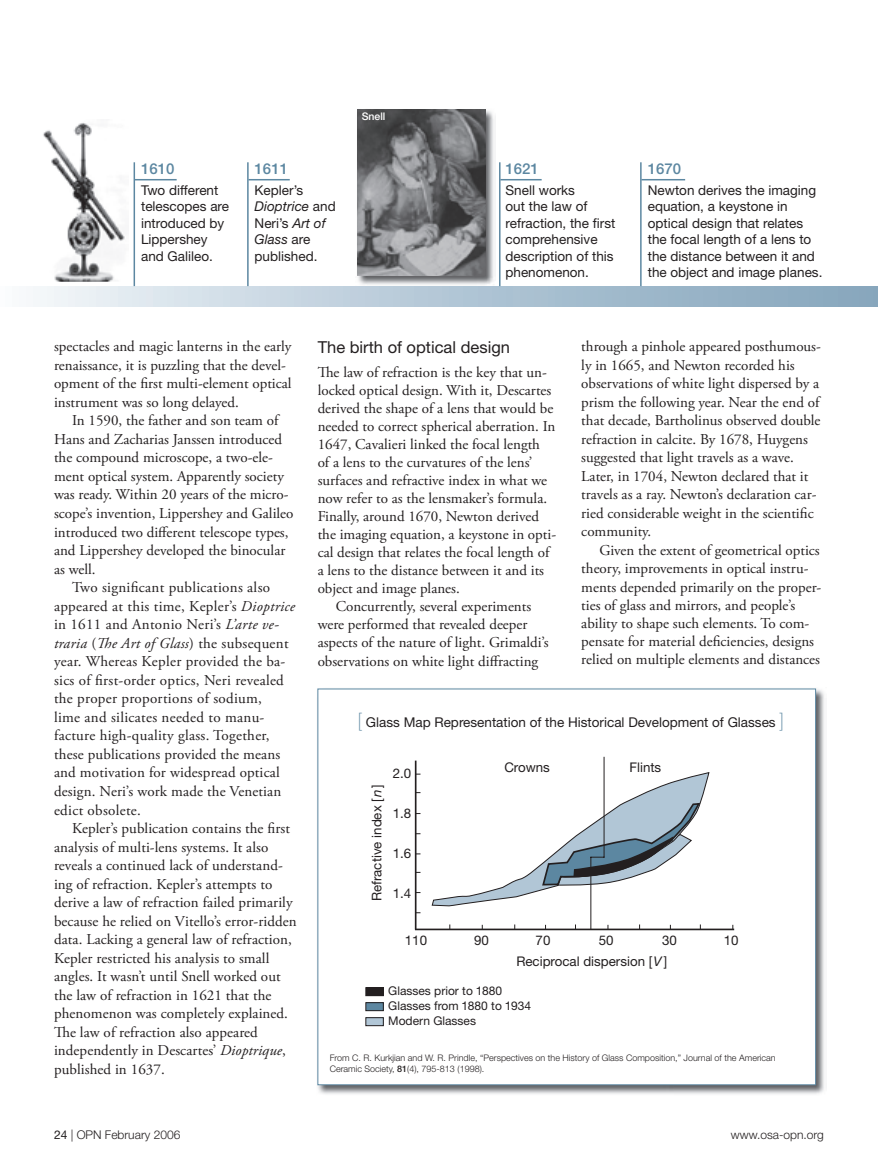
<style>
.page{position:relative;width:878px;height:1175px;background:#fff}
.page>*{position:absolute;margin:0;border:0;box-sizing:border-box;transform-origin:0 0}
.t1{font:16.5px "Helvetica Neue";color:#231f20}
.t2{font:15px/18.5px "Adobe Garamond Pro";color:#231f20}
.t3{font:15px "Adobe Garamond Pro";letter-spacing:.02em;color:#231f20}
.t4{font:italic 15px "Adobe Garamond Pro";letter-spacing:.02em;color:#231f20}
.t5{font:500 15px "Helvetica Neue";color:#5c87a1}
.t6{font:13.5px/16.5px "Helvetica Neue";color:#231f20}
.t7{font:13.35px "Helvetica Neue";color:#231f20}
.t8{font:12px/15px "Helvetica Neue";color:#231f20}
.t9{font:300 12px "Helvetica Neue";color:#231f20}
.t10{font:500 10.5px "Helvetica Neue";color:#fff}
.t11{font:300 9px/10.5px "Helvetica Neue";color:#231f20}
.s1{font-style:italic}
.s2{font-style:normal}
.s3{font-weight:100;font-size:19.5px;color:#5c87a1}
.s4{font-weight:500}
.s5{font-weight:400}
</style>
<div class="page">
<img style="left:317px;top:688px;width:507px;height:406px">
<div style="left:318px;top:689px;width:497px;height:395px;background:#fff"></div>
<hr style="left:415px;top:760px;width:1px;height:169px;background:#231f20">
<hr style="left:415px;top:928px;width:319px;height:2px;background:#231f20">
<hr style="left:590px;top:856px;width:1px;height:73px;background:#231f20">
<svg style="left:431px;top:772px;width:278px;height:134px"></svg>
<hr style="left:603px;top:756px;width:1px;height:101px;background:#231f20">
<div style="left:366px;top:987px;width:17px;height:8px;background:#231f20"></div>
<div style="left:365px;top:987px;width:18px;height:9px;border:1px solid #231f20"></div>
<div style="left:366px;top:1002px;width:17px;height:8px;background:#5c87a1"></div>
<div style="left:365px;top:1002px;width:18px;height:9px;border:1px solid #231f20"></div>
<div style="left:366px;top:1017px;width:17px;height:8px;background:#b1c6d6"></div>
<div style="left:365px;top:1017px;width:18px;height:9px;border:1px solid #231f20"></div>
<div style="left:0;top:286px;width:878px;height:20px;background:linear-gradient(to right,#f2f5f9,#80a1b9)"></div>
<hr style="left:640px;top:162px;width:1px;height:124px;background:#5c87a1">
<hr style="left:641px;top:179px;width:44px;height:1px;background:#5c87a1">
<hr style="left:499px;top:162px;width:1px;height:124px;background:#5c87a1">
<hr style="left:500px;top:179px;width:41px;height:1px;background:#5c87a1">
<hr style="left:133px;top:162px;width:2px;height:124px;background:#5c87a1">
<hr style="left:135px;top:179px;width:42px;height:1px;background:#5c87a1">
<hr style="left:247px;top:162px;width:1px;height:124px;background:#5c87a1">
<hr style="left:248px;top:179px;width:42px;height:1px;background:#5c87a1">
<img style="left:43px;top:123px;width:82px;height:159px">
<img style="left:357px;top:109px;width:137px;height:176px">
<img style="left:357px;top:110px;width:128px;height:165px">
<p class="t5" style="left:141px;top:159px;width:35px">1610</p>
<p class="t6" style="left:141px;top:181px;width:90px">Two different telescopes are introduced by<br>Lippershey and Galileo.</p>
<p class="t5" style="left:254px;top:159px;width:35px">1611</p>
<p class="t6" style="left:254px;top:181px;width:83px">Kepler’s<br><span class="s1">Dioptrice</span> and<br>Neri’s <span class="s1">Art of<br>Glass</span> are published.</p>
<p class="t10" style="left:361px;top:110px;width:25px">Snell</p>
<p class="t5" style="left:505px;top:159px;width:35px">1621</p>
<p class="t6" style="left:505px;top:181px;width:111px">Snell works<br>out the law of refraction, the first comprehensive description of this phenomenon.</p>
<p class="t5" style="left:647px;top:159px;width:35px">1670</p>
<p class="t6" style="left:647px;top:181px;width:176px">Newton derives the imaging equation, a keystone in optical design that relates the focal length of a lens to the distance between it and the object and image planes.</p>
<p class="t2" style="left:54px;top:338px;width:239px">spectacles and magic lanterns in the early renaissance, it is puzzling that the devel&shy;opment of the first multi-element optical instrument was so long delayed.</p>
<p class="t2" style="left:72px;top:412px;width:208px">In 1590, the father and son team of</p>
<p class="t2" style="left:54px;top:430px;width:230px">Hans and Zacharias Janssen introduced</p>
<p class="t2" style="left:54px;top:449px;width:220px">the compound microscope, a two-ele-</p>
<p class="t2" style="left:54px;top:467px;width:231px">ment optical system. Apparently society</p>
<p class="t2" style="left:54px;top:486px;width:236px">was ready. Within 20 years of the micro-</p>
<p class="t2" style="left:54px;top:504px;width:241px">scope’s invention, Lippershey and Galileo</p>
<p class="t2" style="left:54px;top:523px;width:236px">introduced two different telescope types,</p>
<p class="t2" style="left:54px;top:541px;width:233px">and Lippershey developed the binocular</p>
<p class="t2" style="left:54px;top:560px;width:43px">as well.</p>
<p class="t3" style="left:72px;top:578px;width:199px">Two significant publications also</p>
<p class="t3" style="left:54px;top:597px;width:243px">appeared at this time, Kepler’s <span class="s1">Dioptrice</span></p>
<p class="t3" style="left:54px;top:615px;width:226px">in 1611 and Antonio Neri’s <span class="s1">L’arte ve-</span></p>
<p class="t4" style="left:54px;top:634px;width:236px">traria <span class="s2">(</span>The Art of Glass<span class="s2">) the subsequent</span></p>
<p class="t3" style="left:54px;top:652px;width:233px">year. Whereas Kepler provided the ba-</p>
<p class="t3" style="left:54px;top:671px;width:231px">sics of first-order optics, Neri revealed</p>
<p class="t3" style="left:54px;top:689px;width:209px">the proper proportions of sodium,</p>
<p class="t3" style="left:54px;top:708px;width:212px">lime and silicates needed to manu-</p>
<p class="t3" style="left:54px;top:726px;width:217px">facture high-quality glass. Together,</p>
<p class="t2" style="left:54px;top:745px;width:228px">these publications provided the means</p>
<p class="t2" style="left:54px;top:764px;width:227px">and motivation for widespread optical</p>
<p class="t2" style="left:54px;top:782px;width:229px">design. Neri’s work made the Venetian</p>
<p class="t3" style="left:54px;top:800px;width:88px">edict obsolete.</p>
<p class="t2" style="left:72px;top:819px;width:219px">Kepler’s publication contains the first</p>
<p class="t2" style="left:54px;top:838px;width:216px">analysis of multi-lens systems. It also</p>
<p class="t2" style="left:54px;top:856px;width:230px">reveals a continued lack of understand-</p>
<p class="t2" style="left:54px;top:875px;width:220px">ing of refraction. Kepler’s attempts to</p>
<p class="t2" style="left:54px;top:893px;width:240px">derive a law of refraction failed primarily</p>
<p class="t2" style="left:54px;top:912px;width:244px">because he relied on Vitello’s error-ridden</p>
<p class="t2" style="left:54px;top:930px;width:239px">data. Lacking a general law of refraction,</p>
<p class="t2" style="left:54px;top:949px;width:217px">Kepler restricted his analysis to small</p>
<p class="t2" style="left:54px;top:967px;width:228px">angles. It wasn’t until Snell worked out</p>
<p class="t2" style="left:54px;top:986px;width:219px">the law of refraction in 1621 that the</p>
<p class="t2" style="left:54px;top:1005px;width:235px">phenomenon was completely explained.</p>
<p class="t2" style="left:54px;top:1023px;width:205px">The law of refraction also appeared</p>
<p class="t2" style="left:54px;top:1042px;width:233px">independently in Descartes’ <span class="s1">Dioptrique</span>,</p>
<p class="t2" style="left:54px;top:1060px;width:112px">published in 1637.</p>
<p class="t1" style="left:317px;top:337px;width:194px">The birth of optical design</p>
<p class="t2" style="left:317px;top:364px;width:231px">The law of refraction is the key that un-</p>
<p class="t2" style="left:317px;top:382px;width:235px">locked optical design. With it, Descartes</p>
<p class="t2" style="left:317px;top:400px;width:237px">derived the shape of a lens that would be</p>
<p class="t2" style="left:317px;top:418px;width:239px">needed to correct spherical aberration. In</p>
<p class="t2" style="left:317px;top:436px;width:224px">1647, Cavalieri linked the focal length</p>
<p class="t2" style="left:317px;top:454px;width:216px">of a lens to the curvatures of the lens’</p>
<p class="t2" style="left:317px;top:472px;width:231px">surfaces and refractive index in what we</p>
<p class="t2" style="left:317px;top:490px;width:231px">now refer to as the lensmaker’s formula.</p>
<p class="t2" style="left:317px;top:508px;width:223px">Finally, around 1670, Newton derived</p>
<p class="t2" style="left:317px;top:526px;width:240px">the imaging equation, a keystone in opti-</p>
<p class="t2" style="left:317px;top:544px;width:233px">cal design that relates the focal length of</p>
<p class="t2" style="left:317px;top:562px;width:228px">a lens to the distance between it and its</p>
<p class="t2" style="left:317px;top:580px;width:144px">object and image planes.</p>
<p class="t2" style="left:335px;top:598px;width:197px">Concurrently, several experiments</p>
<p class="t2" style="left:317px;top:616px;width:211px">were performed that revealed deeper</p>
<p class="t2" style="left:317px;top:634px;width:232px">aspects of the nature of light. Grimaldi’s</p>
<p class="t2" style="left:317px;top:652px;width:222px">observations on white light diffracting</p>
<p class="t2" style="left:581px;top:338px;width:241px">through a pinhole appeared posthumous&shy;ly in 1665, and Newton recorded his observations of white light dispersed by a prism the following year. Near the end of that decade, Bartholinus observed double refraction in calcite. By 1678, Huygens suggested that light travels as a wave.<br>Later, in 1704, Newton declared that it travels as a ray. Newton’s declaration car&shy;ried considerable weight in the scientific community.</p>
<p class="t2" style="left:581px;top:541px;width:241px;text-indent:18px">Given the extent of geometrical optics theory, improvements in optical instru&shy;ments depended primarily on the proper&shy;ties of glass and mirrors, and people’s ability to shape such elements. To com&shy;pensate for material deficiencies, designs relied on multiple elements and distances</p>
<p class="t6" style="left:357px;top:714px;width:428px"><span class="s3">[</span> Glass Map Representation of the Historical Development of Glasses <span class="s3">]</span></p>
<p class="t7" style="left:369px;top:901px;width:119px;rotate:-90deg">Refractive index [<span class="s1">n</span> ]</p>
<p class="t7" style="left:504px;top:759px;width:47px">Crowns</p>
<p class="t7" style="left:629px;top:759px;width:33px">Flints</p>
<p class="t7" style="left:393px;top:765px;width:20px">2.0</p>
<p class="t7" style="left:393px;top:805px;width:20px">1.8</p>
<p class="t7" style="left:393px;top:845px;width:20px">1.6</p>
<p class="t7" style="left:393px;top:885px;width:20px">1.4</p>
<p class="t7" style="left:405px;top:932px;width:24px">110</p>
<p class="t7" style="left:474px;top:932px;width:16px">90</p>
<p class="t7" style="left:535px;top:932px;width:16px">70</p>
<p class="t7" style="left:599px;top:932px;width:16px">50</p>
<p class="t7" style="left:662px;top:932px;width:16px">30</p>
<p class="t7" style="left:723px;top:932px;width:16px">10</p>
<p class="t7" style="left:516px;top:953px;width:152px">Reciprocal dispersion [<span class="s1">V</span>]</p>
<p class="t8" style="left:388px;top:983px;width:144px">Glasses prior to 1880<br>Glasses from 1880 to 1934<br>Modern Glasses</p>
<p class="t11" style="left:330px;top:1052px;width:447px">From C. R. Kurkjian and W. R. Prindle, “Perspectives on the History of Glass Composition,” Journal of the American<br>Ceramic Society, <span class="s4">81</span>(4), 795-813 (1998).</p>
<p class="t9" style="left:54px;top:1127px;width:128px"><span class="s5">24</span> | OPN February 2006</p>
<p class="t9" style="left:731px;top:1127px;width:94px">www.osa-opn.org</p>
</div>
